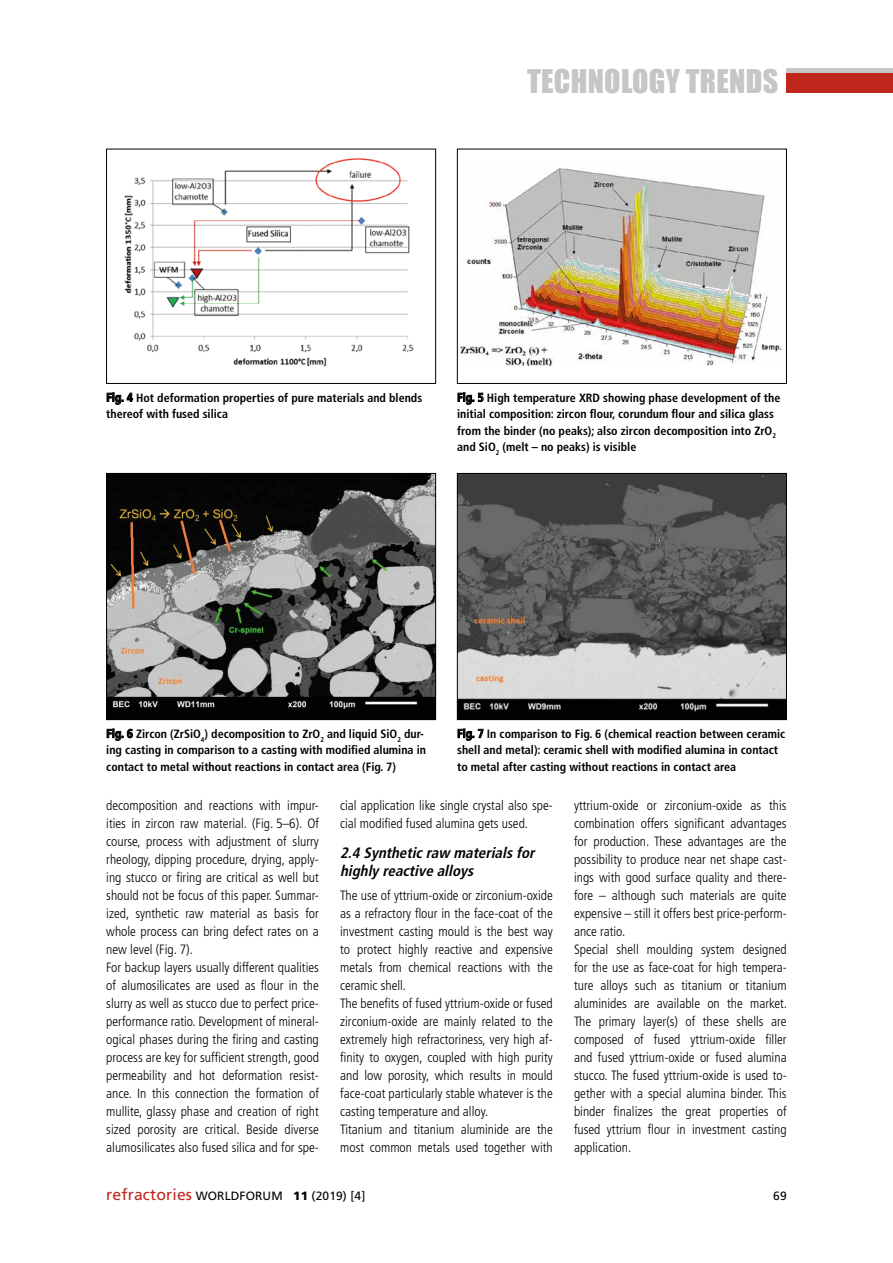
<style>
.page{position:relative;width:893px;height:1263px;background:#fff}
.page>*{position:absolute;margin:0;border:0;box-sizing:border-box;transform-origin:0 0}
.t1{font:30px "Impact";letter-spacing:.01em;color:#c6c6c6}
.t2{font:italic 700 condensed 15px/18px "Frutiger";color:#000}
.t3{font:300 condensed 13.5px/18px "Frutiger";color:#000}
.t4{font:700 condensed 12px/16.5px "Frutiger";color:#000}
.t5{font:12px "Frutiger";letter-spacing:.01em;color:#000}
.s1{font-size:15.75px;color:#bf271d}
.s2{font-weight:900}
</style>
<div class="page">
<div style="left:787px;top:68px;width:106px;height:5px;background:#c6c6c6"></div>
<div style="left:787px;top:73px;width:106px;height:20px;background:#bf271d"></div>
<svg style="left:107px;top:392px;width:26px;height:12px"></svg>
<img style="left:124px;top:158px;width:290px;height:209px">
<div style="left:106px;top:149px;width:330px;height:235px;border:1px solid #000"></div>
<svg style="left:458px;top:392px;width:25px;height:12px"></svg>
<img style="left:459px;top:167px;width:323px;height:198px">
<div style="left:457px;top:149px;width:330px;height:235px;border:1px solid #000"></div>
<svg style="left:107px;top:729px;width:26px;height:12px"></svg>
<img style="left:108px;top:475px;width:326px;height:243px">
<div style="left:106px;top:473px;width:330px;height:247px;border:1px solid #000"></div>
<svg style="left:458px;top:729px;width:25px;height:12px"></svg>
<img style="left:459px;top:475px;width:326px;height:243px">
<div style="left:457px;top:473px;width:330px;height:247px;border:1px solid #000"></div>
<h1 class="t1" style="left:527px;top:58px;width:253px">TECHNOLOGY TRENDS</h1>
<p class="t4" style="left:106px;top:389px;width:317px">Fig. 4 Hot deformation properties of pure materials and blends thereof with fused silica</p>
<p class="t4" style="left:457px;top:389px;width:325px">Fig. 5 High temperature XRD showing phase development of the initial composition: zircon flour, corundum flour and silica glass from the binder (no peaks); also zircon decomposition into ZrO<sub>2 </sub>and SiO<sub>2</sub> (melt – no peaks) is visible</p>
<p class="t4" style="left:106px;top:725px;width:321px">Fig. 6 Zircon (ZrSiO<sub>4</sub>) decomposition to ZrO<sub>2</sub> and liquid SiO<sub>2</sub> dur&shy;ing casting in comparison to a casting with modified alumina in contact to metal without reactions in contact area (Fig. 7)</p>
<p class="t4" style="left:457px;top:725px;width:330px">Fig. 7 In comparison to Fig. 6 (chemical reaction between ceramic shell and metal): ceramic shell with modified alumina in contact to metal after casting without reactions in contact area</p>
<p class="t3" style="left:106px;top:797px;width:214px">decomposition and reactions with impur&shy;ities in zircon raw material. (Fig. 5–6). Of course, process with adjustment of slurry rheology, dipping procedure, drying, apply&shy;ing stucco or firing are critical as well but should not be focus of this paper. Summar&shy;ized, synthetic raw material as basis for whole process can bring defect rates on a new level (Fig. 7).<br>For backup layers usually different qualities of alumosilicates are used as flour in the slurry as well as stucco due to perfect price&shy;performance ratio. Development of mineral&shy;ogical phases during the firing and casting process are key for sufficient strength, good permeability and hot deformation resist&shy;ance. In this connection the formation of mullite, glassy phase and creation of right sized porosity are critical. Beside diverse alumosilicates also fused silica and for spe-</p>
<p class="t3" style="left:340px;top:796px;width:214px">cial application like single crystal also spe&shy;cial modified fused alumina gets used.</p>
<p class="t2" style="left:340px;top:844px;width:199px">2.4 Syntheticraw materialsfor highlyreactive alloys</p>
<p class="t3" style="left:340px;top:887px;width:214px">The use of yttrium-oxide or zirconium-oxide as a refractory flour in the face-coat of the investment casting mould is the best way to protect highly reactive and expensive metals from chemical reactions with the ceramic shell.<br>The benefits of fused yttrium-oxide or fused zirconium-oxide are mainly related to the extremely high refractoriness, very high af&shy;finity to oxygen, coupled with high purity and low porosity, which results in mould face-coat particularly stable whatever is the casting temperature and alloy.<br>Titanium and titanium aluminide are the most common metals used together with</p>
<p class="t3" style="left:574px;top:796px;width:215px">yttrium-oxide or zirconium-oxide as this combination offers significant advantages for production. These advantages are the possibility to produce near net shape cast&shy;ings with good surface quality and there&shy;fore – although such materials are quite expensive – still it offers best price-perform&shy;ance ratio.<br>Special shell moulding system designed for the use as face-coat for high tempera&shy;ture alloys such as titanium or titanium aluminides are available on the market.<br>The primary layer(s) of these shells are composed of fused yttrium-oxide filler and fused yttrium-oxide or fused alumina stucco. The fused yttrium-oxide is used to&shy;gether with a special alumina binder. This binder finalizes the great properties of fused yttrium flour in investment casting application.</p>
<p class="t5" style="left:106px;top:1189px;width:261px"><span class="s1">refractories</span> WORLDFORUM <span class="s2">11</span> (2019) [4]</p>
<p class="t5" style="left:773px;top:1189px;width:15px">69</p>
</div>
